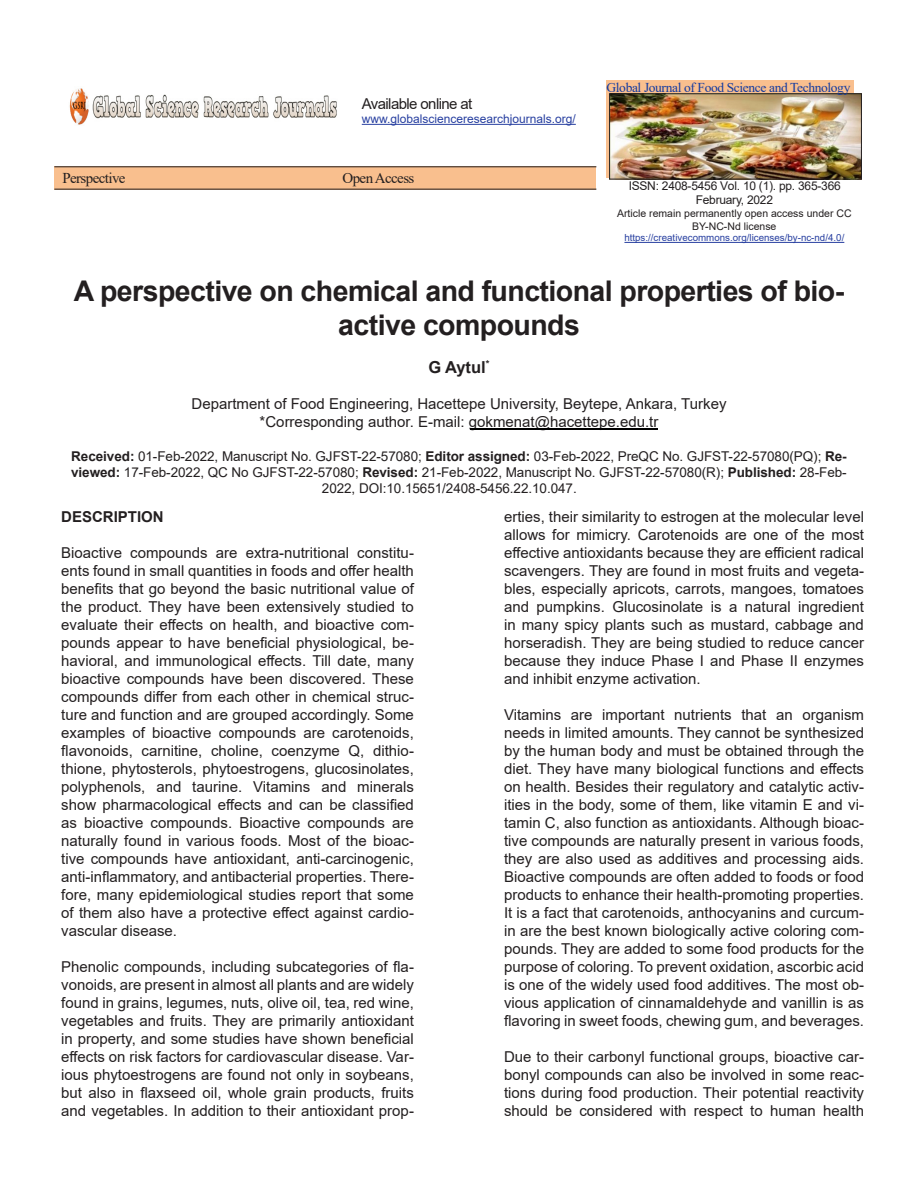
<style>
.page{position:relative;width:918px;height:1188px;background:#fff}
.page>*{position:absolute;margin:0;border:0;box-sizing:border-box;transform-origin:0 0}
.t1{font:700 28.5px/34.2px "Arial";letter-spacing:-.02em;color:#231f20;text-align:center}
.t2{font:700 16.5px "Arial";color:#231f20}
.t3{font:15px/18px "Arial";color:#231f20;text-align:justify}
.t4{font:15px "Times New Roman";letter-spacing:-.04em;color:#231f20}
.t5{font:15px "Arial";letter-spacing:-.04em;color:#231f20}
.t6{font:700 15px "Arial";color:#231f20}
.t7{font:13.5px "Arial";letter-spacing:-.005em;color:#231f20}
.t8{font:13.5px "Times New Roman";letter-spacing:-.03em;color:#143ba0}
.t9{font:12px/14.4px "Arial";letter-spacing:-.02em;color:#231f20;text-align:center}
.t10{font:12px "Arial";color:#273fa0}
.t11{font:10.5px/12.6px "Arial";color:#231f20;text-align:center}
.t12{font:9.75px "Arial";color:#273fa0}
.s1{font-weight:700}
</style>
<div class="page">
<img style="left:69px;top:88px;width:268px;height:37px">
<hr style="left:362px;top:124px;width:214px;height:1px;background:#273fa0">
<hr style="left:624px;top:242px;width:220px;height:1px;background:#273fa0">
<div style="left:607px;top:80px;width:247px;height:98px;background:#f9bf8e"></div>
<img style="left:611px;top:95px;width:249px;height:82px">
<div style="left:609px;top:93px;width:253px;height:86px;border:1px solid #231f20"></div>
<div style="left:54px;top:166px;width:542px;height:24px;background:#f9bf8e"></div>
<hr style="left:54px;top:166px;width:542px;height:1px;background:#231f20">
<hr style="left:54px;top:189px;width:542px;height:1px;background:#231f20">
<hr style="left:470px;top:429px;width:188px;height:1px;background:#000">
<p class="t4" style="left:62px;top:168px;width:65px">Perspective</p>
<p class="t5" style="left:362px;top:93px;width:112px">Available online at</p>
<p class="t10" style="left:362px;top:111px;width:216px">www.globalscienceresearchjournals.org/</p>
<p class="t4" style="left:343px;top:168px;width:73px">Open Access</p>
<p class="t8" style="left:607px;top:77px;width:245px">Global Journal of Food Science and Technology</p>
<p class="t9" style="left:629px;top:179px;width:214px">ISSN: 2408-5456 Vol. 10 (1). pp. 365-366<br>February, 2022</p>
<p class="t11" style="left:617px;top:207px;width:236px">Article remain permanently open access under CC<br>BY-NC-Nd license</p>
<p class="t12" style="left:624px;top:231px;width:221px">https://creativecommons.org/licenses/by-nc-nd/4.0/</p>
<h1 class="t1" style="left:74px;top:274px;width:772px">A perspective on chemical and functional properties of bio&shy;active compounds</h1>
<p class="t2" style="left:428px;top:355px;width:63px">G Aytul<sup>*</sup></p>
<p class="t3" style="left:192px;top:394px;width:537px;text-align:center">Department of Food Engineering, Hacettepe University, Beytepe, Ankara, Turkey *Corresponding author. E-mail: gokmenat@hacettepe.edu.tr</p>
<p class="t7" style="left:71px;top:447px;width:777px"><span class="s1">Received:</span> 01-Feb-2022, Manuscript No. GJFST-22-57080; <span class="s1">Editor assigned:</span> 03-Feb-2022, PreQC No. GJFST-22-57080(PQ); <span class="s1">Re-</span></p>
<p class="t7" style="left:71px;top:463px;width:777px"><span class="s1">viewed:</span> 17-Feb-2022, QC No GJFST-22-57080; <span class="s1">Revised:</span> 21-Feb-2022, Manuscript No. GJFST-22-57080(R); <span class="s1">Published:</span> 28-Feb-</p>
<p class="t7" style="left:322px;top:479px;width:256px">2022, DOI:10.15651/2408-5456.22.10.047.</p>
<p class="t6" style="left:61px;top:506px;width:104px">DESCRIPTION</p>
<p class="t3" style="left:61px;top:544px;width:354px">Bioactive compounds are extra-nutritional constitu&shy;ents found in small quantities in foods and offer health benefits that go beyond the basic nutritional value of the product. They have been extensively studied to evaluate their effects on health, and bioactive com&shy;pounds appear to have beneficial physiological, be&shy;havioral, and immunological effects. Till date, many bioactive compounds have been discovered. These compounds differ from each other in chemical struc&shy;ture and function and are grouped accordingly. Some examples of bioactive compounds are carotenoids, flavonoids, carnitine, choline, coenzyme Q, dithio&shy;thione, phytosterols, phytoestrogens, glucosinolates, polyphenols, and taurine. Vitamins and minerals show pharmacological effects and can be classified as bioactive compounds. Bioactive compounds are naturally found in various foods. Most of the bioac&shy;tive compounds have antioxidant, anti-carcinogenic, anti-inflammatory, and antibacterial properties. There&shy;fore, many epidemiological studies report that some of them also have a protective effect against cardio&shy;vascular disease.</p>
<p class="t3" style="left:61px;top:958px;width:354px">Phenolic compounds, including subcategories of fla&shy;vonoids, are present in almost all plants and are widely found in grains, legumes, nuts, olive oil, tea, red wine, vegetables and fruits. They are primarily antioxidant in property, and some studies have shown beneficial effects on risk factors for cardiovascular disease. Var&shy;ious phytoestrogens are found not only in soybeans, but also in flaxseed oil, whole grain products, fruits and vegetables. In addition to their antioxidant prop-</p>
<p class="t3" style="left:504px;top:508px;width:362px">erties, their similarity to estrogen at the molecular level allows for mimicry. Carotenoids are one of the most effective antioxidants because they are efficient radical scavengers. They are found in most fruits and vegeta&shy;bles, especially apricots, carrots, mangoes, tomatoes and pumpkins. Glucosinolate is a natural ingredient in many spicy plants such as mustard, cabbage and horseradish. They are being studied to reduce cancer because they induce Phase I and Phase II enzymes and inhibit enzyme activation.</p>
<p class="t3" style="left:504px;top:706px;width:362px">Vitamins are important nutrients that an organism needs in limited amounts. They cannot be synthesized by the human body and must be obtained through the diet. They have many biological functions and effects on health. Besides their regulatory and catalytic activ&shy;ities in the body, some of them, like vitamin E and vi&shy;tamin C, also function as antioxidants. Although bioac&shy;tive compounds are naturally present in various foods, they are also used as additives and processing aids.<br>Bioactive compounds are often added to foods or food products to enhance their health-promoting properties.<br>It is a fact that carotenoids, anthocyanins and curcum&shy;in are the best known biologically active coloring com&shy;pounds. They are added to some food products for the purpose of coloring. To prevent oxidation, ascorbic acid is one of the widely used food additives. The most ob&shy;vious application of cinnamaldehyde and vanillin is as flavoring in sweet foods, chewing gum, and beverages.</p>
<p class="t3" style="left:504px;top:1048px;width:362px">Due to their carbonyl functional groups, bioactive car&shy;bonyl compounds can also be involved in some reac&shy;tions during food production. Their potential reactivity should be considered with respect to human health</p>
</div>
